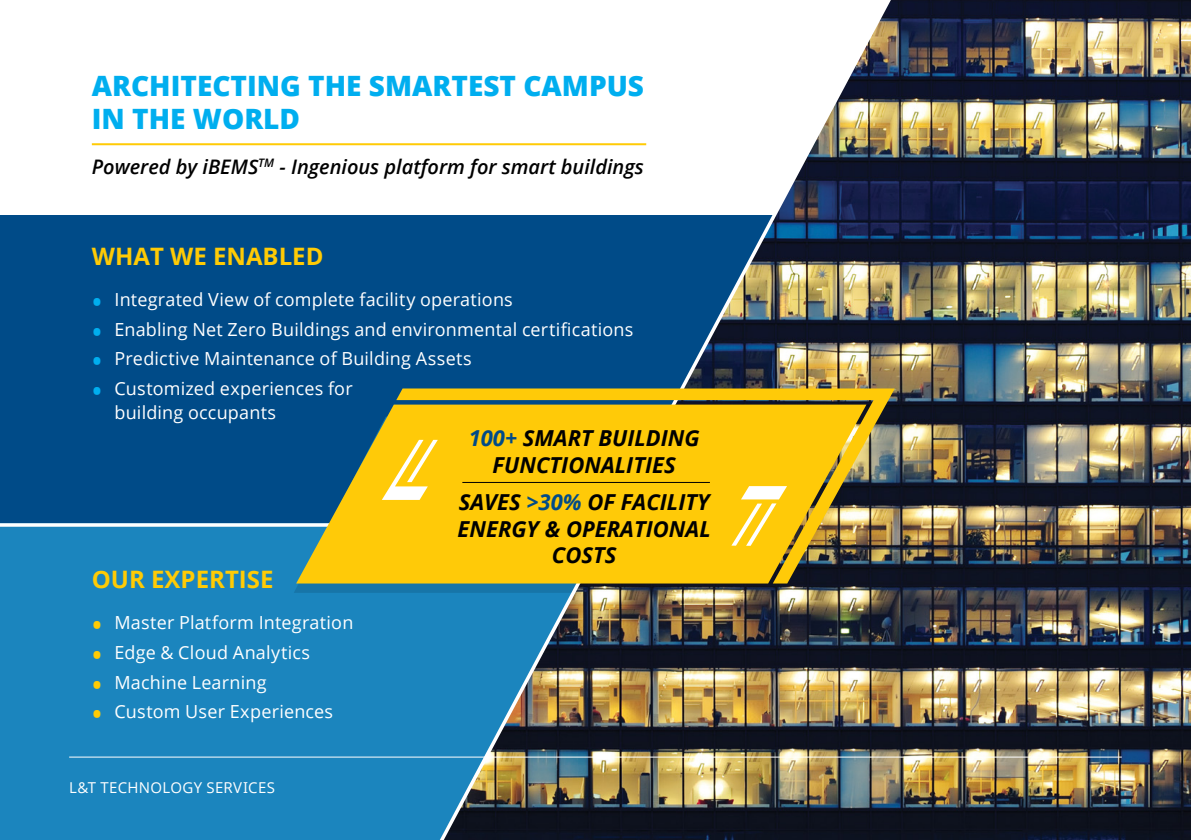
<style>
.page{position:relative;width:1191px;height:840px;background:#fff}
.page>*{position:absolute;margin:0;border:0;box-sizing:border-box;transform-origin:0 0}
.t1{font:800 28px/33.6px "Open Sans";color:#00aeef}
.t2{font:700 24px "Open Sans";color:#ffcb05}
.t3{font:italic 700 22px/26.4px "Open Sans";color:#000;text-align:center}
.t4{font:italic 600 20px "Open Sans";color:#000}
.t5{font:18px/24px "Open Sans";letter-spacing:.01em;color:#fff}
.t6{font:15px "Open Sans";letter-spacing:.02em;color:#fff}
.s1{font-weight:600;font-size:28px;color:#00aeef}
.s2{font-weight:600;font-size:28px;color:#ffcb05}
.s3{color:#004b88}
</style>
<div class="page">
<div style="left:0;top:215px;width:932px;height:308px;background:#004b88"></div>
<div style="left:0;top:523px;width:932px;height:316px;background:#1b85be"></div>
<img style="left:902px;top:0;width:289px;height:839px">
<hr style="left:92px;top:143px;width:554px;height:2px;background:#ffcb05">
<svg style="left:294px;top:526px;width:129px;height:66px"></svg>
<img style="left:423px;top:0;width:479px;height:839px">
<hr style="left:0;top:523px;width:781px;height:3px;background:#fff">
<svg style="left:296px;top:388px;width:599px;height:195px;background:#d0af1f"></svg>
<svg style="left:382px;top:439px;width:94px;height:60px;background:#fed22e"></svg>
<svg style="left:715px;top:486px;width:72px;height:59px;background:#ffd53b"></svg>
<hr style="left:462px;top:482px;width:248px;height:1px;background:#000">
<hr style="left:69px;top:756px;width:1052px;height:1px;background:#fff">
<h1 class="t1" style="left:92px;top:67px;width:554px">ARCHITECTING THE SMARTEST CAMPUS<br>IN THE WORLD</h1>
<p class="t4" style="left:92px;top:153px;width:553px">Powered by iBEMS<sup>TM</sup> - Ingenious platform for smart buildings</p>
<h2 class="t2" style="left:92px;top:239px;width:233px">WHAT WE ENABLED</h2>
<p class="t5" style="left:92px;top:287px;width:422px"><span class="s1">•</span> Integrated View of complete facility operations</p>
<p class="t5" style="left:92px;top:316px;width:543px"><span class="s1">•</span> Enabling Net Zero Buildings and environmental certifications</p>
<p class="t5" style="left:92px;top:346px;width:381px"><span class="s1">•</span> Predictive Maintenance of Building Assets</p>
<p class="t5" style="left:114px;top:376px;width:240px;text-indent:-23px"><span class="s1">•</span> Customized experiences for building occupants</p>
<h2 class="t2" style="left:92px;top:562px;width:183px">OUR EXPERTISE</h2>
<p class="t5" style="left:92px;top:610px;width:263px"><span class="s2">•</span> Master Platform Integration</p>
<p class="t5" style="left:92px;top:639px;width:220px"><span class="s2">•</span> Edge &amp; Cloud Analytics</p>
<p class="t5" style="left:92px;top:669px;width:176px"><span class="s2">•</span> Machine Learning</p>
<p class="t5" style="left:92px;top:699px;width:243px"><span class="s2">•</span> Custom User Experiences</p>
<p class="t6" style="left:69px;top:776px;width:207px">L&amp;T TECHNOLOGY SERVICES</p>
<p class="t3" style="left:469px;top:424px;width:232px"><span class="s3">100+</span> SMART BUILDING<br>FUNCTIONALITIES</p>
<p class="t3" style="left:457px;top:488px;width:255px">SAVES <span class="s3">&gt;30%</span> OF FACILITY<br>ENERGY &amp; OPERATIONAL<br>COSTS</p>
</div>
